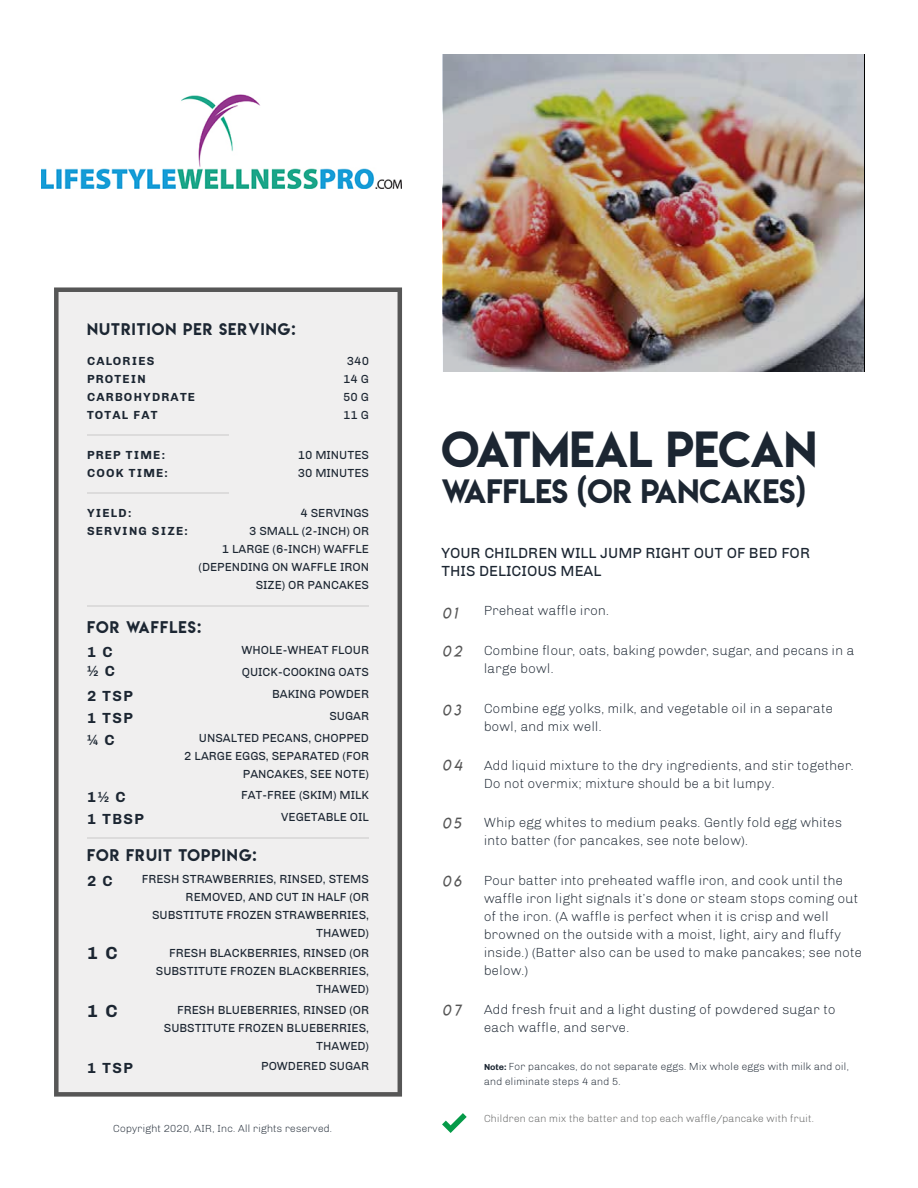
<style>
.page{position:relative;width:918px;height:1188px;background:#fff}
.page>*{position:absolute;margin:0;border:0;box-sizing:border-box;transform-origin:0 0}
.t1{font:45px "Lemon Milk";color:#1c2632}
.t2{font:30px "Lemon Milk";color:#1c2632}
.t3{font:700 18px "Chivo";color:#1c2632}
.t4{font:15px/18px "Chivo";color:#1c2632}
.t5{font:15px "Lemon Milk";letter-spacing:.075em;color:#1c2632}
.t6{font:700 15px "Chivo";letter-spacing:.1em;color:#1c2632}
.t7{font:15px "Lemon Milklightitalic";letter-spacing:.2em;color:#565656}
.t8{font:300 13.5px/18px "Chivo";color:#1c2632}
.t9{font:12px/18px "Chivo";color:#1c2632;text-align:right}
.t10{font:700 12px/18px "Chivo";letter-spacing:.1em;color:#1c2632}
.t11{font:300 10.5px/15px "Chivo";color:#1c2632}
.t12{font:300 10.5px "Chivo";color:#606161}
.s1{font-weight:700;font-size:9px}
</style>
<div class="page">
<img style="left:443px;top:54px;width:421px;height:317px">
<div style="left:54px;top:287px;width:348px;height:810px;background:#f0efef"></div>
<hr style="left:87px;top:434px;width:141px;height:2px;background:#dcdbdb">
<hr style="left:87px;top:606px;width:282px;height:1px;background:#dcdbdb">
<hr style="left:87px;top:492px;width:141px;height:2px;background:#dcdbdb">
<hr style="left:87px;top:838px;width:282px;height:1px;background:#dcdbdb">
<svg style="left:442px;top:1113px;width:25px;height:20px"></svg>
<img style="left:41px;top:94px;width:360px;height:95px">
<p class="t5" style="left:87px;top:318px;width:210px">NUTRITION PER SERVING:</p>
<p class="t10" style="left:87px;top:352px;width:110px">CALORIES<br>PROTEIN<br>CARBOHYDRATE<br>TOTAL FAT</p>
<p class="t9" style="left:343px;top:352px;width:27px;text-align:center">340<br>14 G<br>50 G<br>11 G</p>
<p class="t10" style="left:87px;top:446px;width:82px">PREP TIME:<br>COOK TIME:</p>
<p class="t9" style="left:298px;top:446px;width:73px;text-align:left">10 MINUTES<br>30 MINUTES</p>
<p class="t10" style="left:87px;top:504px;width:102px">YIELD:<br>SERVING SIZE:</p>
<p class="t9" style="left:199px;top:504px;width:172px">4 SERVINGS<br>3 SMALL (2-INCH) OR<br>1 LARGE (6-INCH) WAFFLE (DEPENDING ON WAFFLE IRON<br>SIZE) OR PANCAKES</p>
<p class="t5" style="left:87px;top:616px;width:116px">FOR WAFFLES:</p>
<p class="t6" style="left:87px;top:643px;width:27px">1 C</p>
<p class="t9" style="left:242px;top:641px;width:129px">WHOLE-WHEAT FLOUR</p>
<p class="t6" style="left:87px;top:662px;width:30px">½ C</p>
<p class="t9" style="left:242px;top:663px;width:129px">QUICK-COOKING OATS</p>
<p class="t6" style="left:87px;top:687px;width:47px">2 TSP</p>
<p class="t9" style="left:272px;top:685px;width:98px">BAKING POWDER</p>
<p class="t6" style="left:87px;top:709px;width:47px">1 TSP</p>
<p class="t9" style="left:329px;top:707px;width:41px">SUGAR</p>
<p class="t6" style="left:87px;top:731px;width:29px">¼ C</p>
<p class="t9" style="left:184px;top:729px;width:186px">UNSALTED PECANS, CHOPPED<br>2 LARGE EGGS, SEPARATED (FOR<br>PANCAKES, SEE NOTE)</p>
<p class="t6" style="left:87px;top:788px;width:40px">1½ C</p>
<p class="t9" style="left:241px;top:786px;width:129px">FAT-FREE (SKIM) MILK</p>
<p class="t6" style="left:87px;top:810px;width:58px">1 TBSP</p>
<p class="t9" style="left:281px;top:808px;width:89px">VEGETABLE OIL</p>
<p class="t5" style="left:87px;top:845px;width:171px">FOR FRUIT TOPPING:</p>
<p class="t6" style="left:87px;top:872px;width:27px">2 C</p>
<p class="t9" style="left:142px;top:870px;width:229px">FRESH STRAWBERRIES, RINSED, STEMS<br>REMOVED, AND CUT IN HALF (OR<br>SUBSTITUTE FROZEN STRAWBERRIES,<br>THAWED)</p>
<h3 class="t3" style="left:87px;top:942px;width:32px">1 C</h3>
<h3 class="t3" style="left:87px;top:1000px;width:32px">1 C</h3>
<p class="t9" style="left:156px;top:944px;width:215px">FRESH BLACKBERRIES, RINSED (OR<br>SUBSTITUTE FROZEN BLACKBERRIES,<br>THAWED)</p>
<p class="t9" style="left:164px;top:1001px;width:207px">FRESH BLUEBERRIES, RINSED (OR<br>SUBSTITUTE FROZEN BLUEBERRIES,<br>THAWED)</p>
<p class="t6" style="left:87px;top:1059px;width:47px">1 TSP</p>
<p class="t9" style="left:261px;top:1057px;width:109px">POWDERED SUGAR</p>
<p class="t11" style="left:113px;top:1121px;width:221px">Copyright 2020, AIR, Inc. All rights reserved.</p>
<h1 class="t1" style="left:442px;top:417px;width:377px">OATMEAL PECAN</h1>
<h2 class="t2" style="left:442px;top:470px;width:366px">WAFFLES (OR PANCAKES)</h2>
<p class="t4" style="left:442px;top:544px;width:370px">YOUR CHILDREN WILL JUMP RIGHT OUT OF BED FOR<br>THIS DELICIOUS MEAL</p>
<p class="t7" style="left:442px;top:604px;width:16px">01</p>
<p class="t8" style="left:484px;top:602px;width:127px">Preheat waffle iron.</p>
<p class="t7" style="left:442px;top:642px;width:21px">02</p>
<p class="t8" style="left:484px;top:642px;width:372px">Combine flour, oats, baking powder, sugar, and pecans in a large bowl.</p>
<p class="t7" style="left:442px;top:701px;width:20px">03</p>
<p class="t8" style="left:484px;top:699px;width:351px">Combine egg yolks, milk, and vegetable oil in a separate bowl, and mix well.</p>
<p class="t7" style="left:442px;top:756px;width:21px">04</p>
<p class="t8" style="left:484px;top:756px;width:371px">Add liquid mixture to the dry ingredients, and stir together.<br>Do not overmix; mixture should be a bit lumpy.</p>
<p class="t7" style="left:442px;top:814px;width:20px">05</p>
<p class="t8" style="left:484px;top:814px;width:360px">Whip egg whites to medium peaks. Gently fold egg whites into batter (for pancakes, see note below).</p>
<p class="t7" style="left:442px;top:872px;width:20px">06</p>
<p class="t8" style="left:484px;top:871px;width:380px">Pour batter into preheated waffle iron, and cook until the waffle iron light signals it’s done or steam stops coming out of the iron. (A waffle is perfect when it is crisp and well browned on the outside with a moist, light, airy and fluffy inside.) (Batter also can be used to make pancakes; see note below.)</p>
<p class="t7" style="left:442px;top:1001px;width:20px">07</p>
<p class="t8" style="left:484px;top:1001px;width:353px">Add fresh fruit and a light dusting of powdered sugar to each waffle, and serve.</p>
<p class="t11" style="left:484px;top:1059px;width:367px"><span class="s1">Note:</span> For pancakes, do not separate eggs. Mix whole eggs with milk and oil, and eliminate steps 4 and 5.</p>
<p class="t12" style="left:484px;top:1113px;width:332px">Children can mix the batter and top each waffle/pancake with fruit.</p>
</div>
